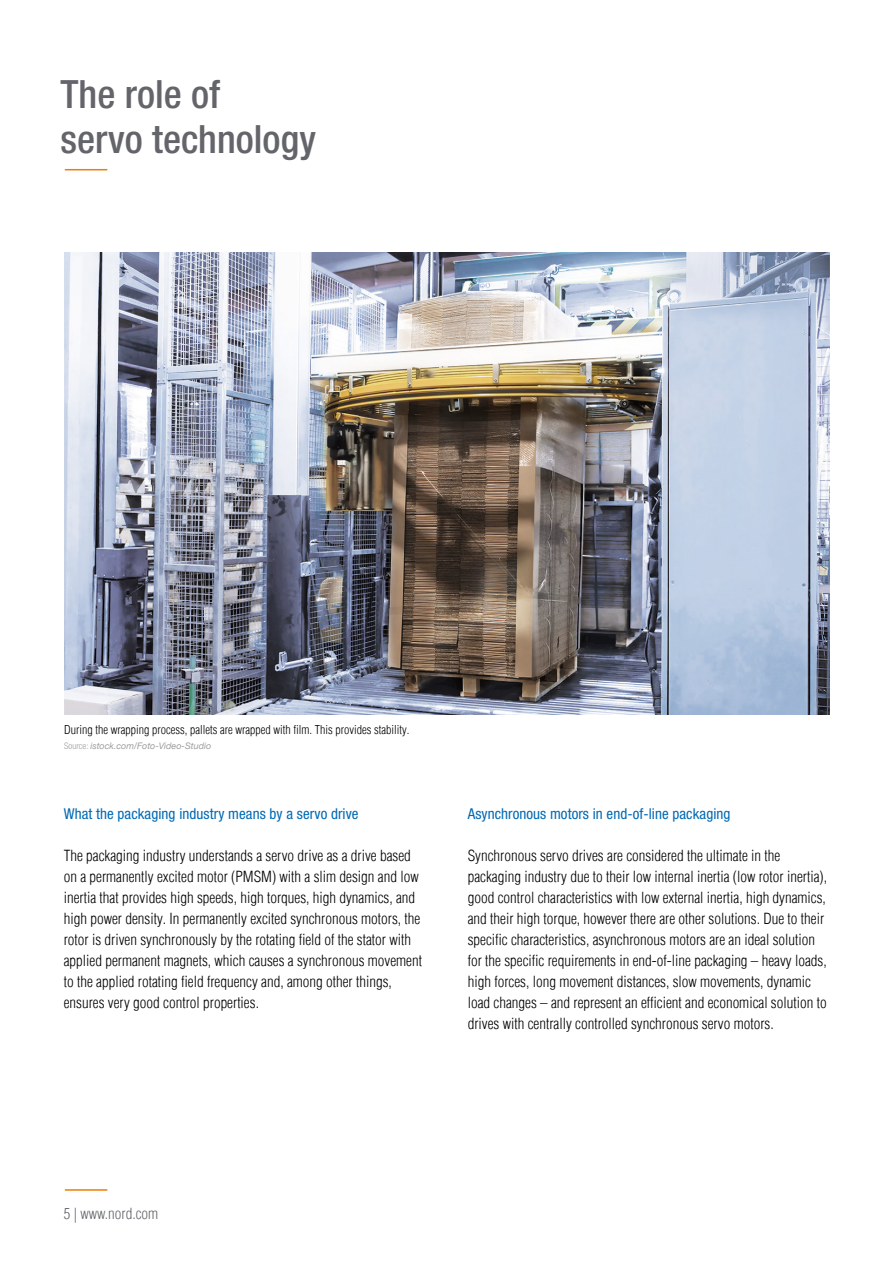
<style>
.page{position:relative;width:893px;height:1263px;background:#fff}
.page>*{position:absolute;margin:0;border:0;box-sizing:border-box;transform-origin:0 0}
.t1{font:500 condensed 39px/45px "Helvetica Neue LT Std";color:#63656a}
.t2{font:300 condensed 15px/21px "Helvetica Com";color:#000}
.t3{font:condensed 15px "Helvetica Neue LT Std";letter-spacing:.005em;color:#0069b4}
.t4{font:300 condensed 15px "Helvetica Com";color:#63656a}
.t5{font:300 condensed 12px "Helvetica Com";color:#000}
.t6{font:italic 9px "Helvetica Neue";color:#9d9d9c}
.s1{font-family:"Helvetica Neue LT Std";font-weight:300;font-style:normal;font-stretch:condensed}
</style>
<div class="page">
<hr style="left:65px;top:1189px;width:42px;height:2px;background:#ef7d00">
<hr style="left:65px;top:169px;width:42px;height:1px;background:#ef7d00">
<img style="left:65px;top:252px;width:764px;height:462px">
<h1 class="t1" style="left:61px;top:71px;width:257px">The role of<br>servo technology</h1>
<p class="t5" style="left:64px;top:722px;width:347px">During the wrapping process, pallets are wrapped with film. This provides stability.</p>
<p class="t6" style="left:64px;top:739px;width:148px"><span class="s1">Source:</span> istock.com/Foto-Video-Studio</p>
<p class="t3" style="left:64px;top:805px;width:296px">What the packaging industry means by a servo drive</p>
<p class="t2" style="left:64px;top:845px;width:360px">The packaging industry understands a servo drive as a drive based on a permanently excited motor (PMSM) with a slim design and low inertia that provides high speeds, high torques, high dynamics, and high power density. In permanently excited synchronous motors, the rotor is driven synchronously by the rotating field of the stator with applied permanent magnets, which causes a synchronous movement to the applied rotating field frequency and, among other things, ensures very good control properties.</p>
<p class="t3" style="left:468px;top:805px;width:264px">Asynchronous motors in end-of-line packaging</p>
<p class="t2" style="left:468px;top:845px;width:361px">Synchronous servo drives are considered the ultimate in the packaging industry due to their low internal inertia (low rotor inertia), good control characteristics with low external inertia, high dynamics, and their high torque, however there are other solutions. Due to their specific characteristics, asynchronous motors are an ideal solution for the specific requirements in end-of-line packaging – heavy loads, high forces, long movement distances, slow movements, dynamic load changes – and represent an efficient and economical solution to drives with centrally controlled synchronous servo motors.</p>
<p class="t4" style="left:64px;top:1204px;width:96px">5 | www.nord.com</p>
</div>
